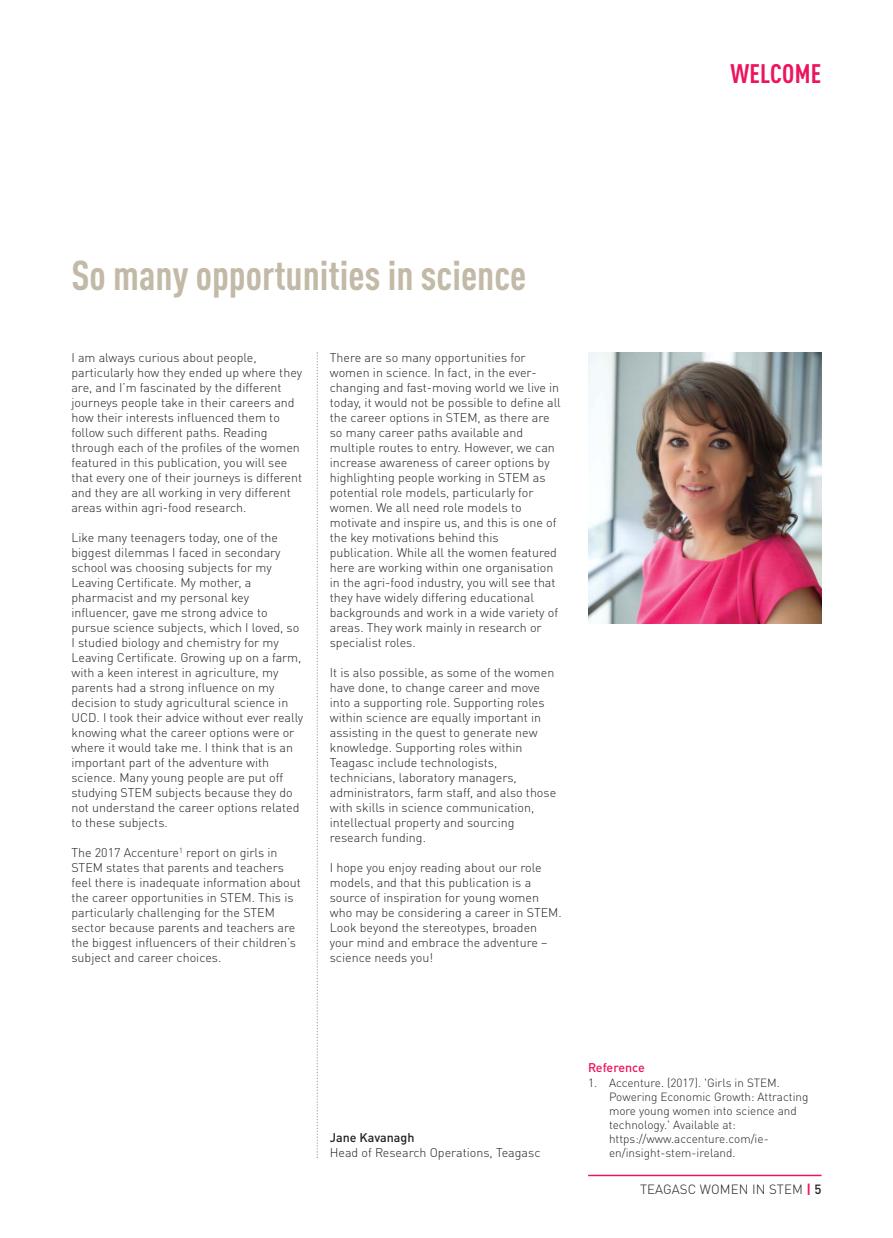
<style>
.page{position:relative;width:893px;height:1238px;background:#fff}
.page>*{position:absolute;margin:0;border:0;box-sizing:border-box;transform-origin:0 0}
.t1{font:700 condensed 41.1px "DINOT";color:#c2b9a6}
.t2{font:700 condensed 26.4px "DINOT";letter-spacing:.01em;color:#ed135d}
.t3{font:300 13.2px "DINOT";letter-spacing:.01em;color:#231f20}
.t4{font:300 12.45px/15px "DINOT";color:#231f20}
.t5{font:500 12.45px "DINOT";color:#231f20}
.t6{font:500 12.45px "DINOT";letter-spacing:-.01em;color:#ed135d}
.t7{font:300 11.7px/14.1px "DINOT";color:#231f20}
.s1{font-weight:700;color:#ed135d}
.s2{font-weight:500}
</style>
<div class="page">
<hr style="left:588px;top:1174px;width:233px;height:2px;background:#ed135d">
<img style="left:588px;top:353px;width:233px;height:270px">
<svg style="left:317px;top:352px;width:1px;height:806px"></svg>
<h2 class="t2" style="left:730px;top:64px;width:93px">WELCOME</h2>
<h1 class="t1" style="left:71px;top:261px;width:457px">So many opportunities in science</h1>
<p class="t4" style="left:71px;top:352px;width:232px">I am always curious about people, particularly how they ended up where they are, and I’m fascinated by the different journeys people take in their careers and how their interests influenced them to follow such different paths. Reading through each of the profiles of the women featured in this publication, you will see that every one of their journeys is different and they are all working in very different areas within agri-food research.</p>
<p class="t4" style="left:71px;top:532px;width:233px">Like many teenagers today, one of the biggest dilemmas I faced in secondary school was choosing subjects for my Leaving Certificate. My mother, a pharmacist and my personal key influencer, gave me strong advice to pursue science subjects, which I loved, so I studied biology and chemistry for my Leaving Certificate. Growing up on a farm, with a keen interest in agriculture, my parents had a strong influence on my decision to study agricultural science in UCD. I took their advice without ever really knowing what the career options were or where it would take me. I think that is an important part of the adventure with science. Many young people are put off studying STEM subjects because they do not understand the career options related to these subjects.</p>
<p class="t4" style="left:71px;top:847px;width:231px">The 2017 Accenture<sup>1</sup> report on girls in STEM states that parents and teachers feel there is inadequate information about the career opportunities in STEM. This is particularly challenging for the STEM sector because parents and teachers are the biggest influencers of their children’s subject and career choices.</p>
<p class="t4" style="left:330px;top:352px;width:233px">There are so many opportunities for women in science. In fact, in the ever&shy;changing and fast-moving world we live in today, it would not be possible to define all the career options in STEM, as there are so many career paths available and multiple routes to entry. However, we can increase awareness of career options by highlighting people working in STEM as potential role models, particularly for women. We all need role models to motivate and inspire us, and this is one of the key motivations behind this publication. While all the women featured here are working within one organisation in the agri-food industry, you will see that they have widely differing educational backgrounds and work in a wide variety of areas. They work mainly in research or specialist roles.</p>
<p class="t4" style="left:330px;top:667px;width:228px">It is also possible, as some of the women have done, to change career and move into a supporting role. Supporting roles within science are equally important in assisting in the quest to generate new knowledge. Supporting roles within Teagasc include technologists, technicians, laboratory managers, administrators, farm staff, and also those with skills in science communication, intellectual property and sourcing research funding.</p>
<p class="t4" style="left:330px;top:862px;width:233px">I hope you enjoy reading about our role models, and that this publication is a source of inspiration for young women who may be considering a career in STEM.<br>Look beyond the stereotypes, broaden your mind and embrace the adventure – science needs you!</p>
<p class="t5" style="left:330px;top:1133px;width:86px">Jane Kavanagh</p>
<p class="t4" style="left:330px;top:1147px;width:212px">Head of Research Operations, Teagasc</p>
<p class="t6" style="left:588px;top:1063px;width:58px">Reference</p>
<p class="t7" style="left:609px;top:1077px;width:201px;text-indent:-21px">1. Accenture. (2017). 'Girls in STEM.<br>Powering Economic Growth: Attracting more young women into science and technology.' Available at: https://www.accenture.com/ie&shy;en/insight-stem-ireland.</p>
<p class="t3" style="left:640px;top:1184px;width:183px">TEAGASC WOMEN IN STEM <span class="s1">|</span> <span class="s2">5</span></p>
</div>
